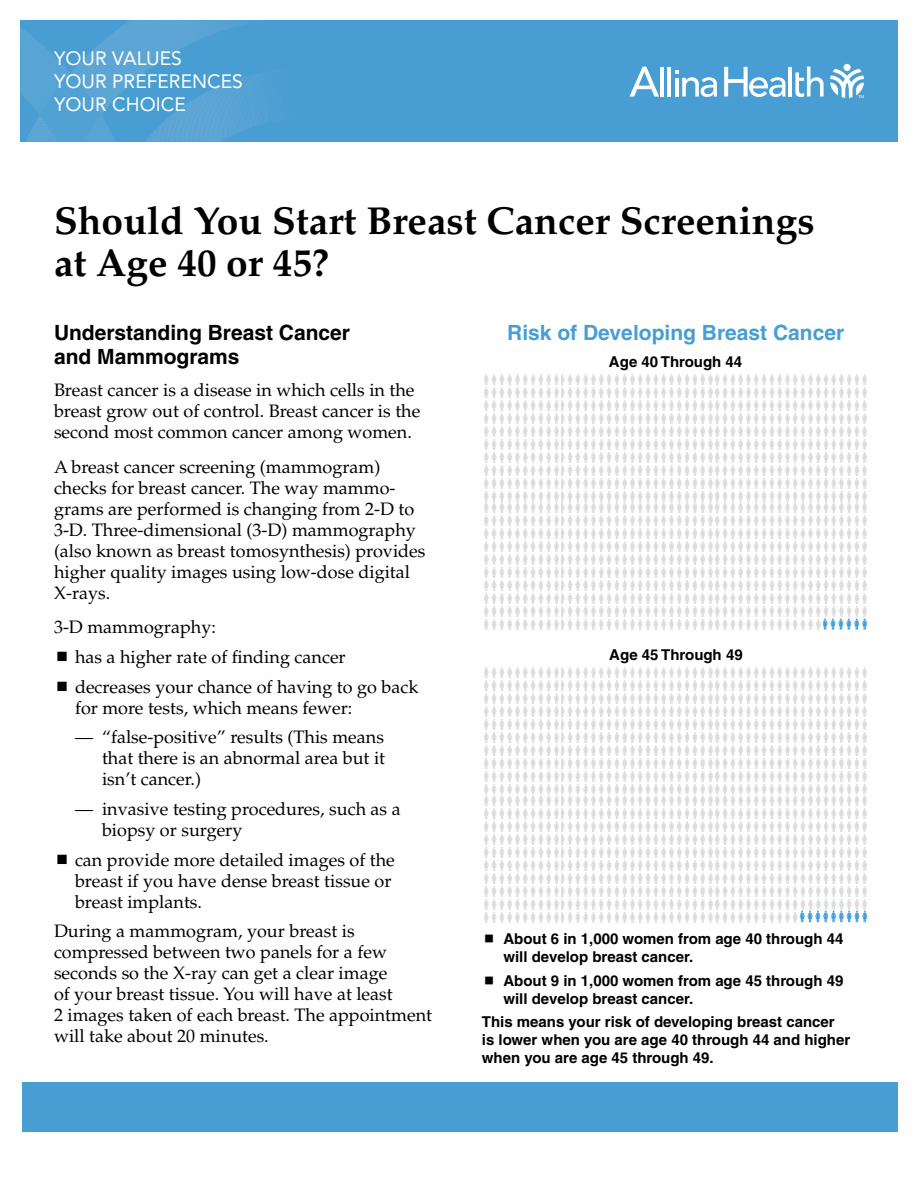
<style>
.page{position:relative;width:918px;height:1188px;background:#fff}
.page>*{position:absolute;margin:0;border:0;box-sizing:border-box;transform-origin:0 0}
.t1{font:700 39px/42px "Palatino";color:#000}
.t2{font:700 21px/24px "Helvetica";color:#000}
.t3{font:700 21px "Helvetica";color:#489ed2}
.t4{font:19.2px/23.1px "Avenir LT Std";color:#fff}
.t5{font:18px/21px "Palatino";color:#000}
.t6{font:700 15px/18px "Helvetica";color:#000}
</style>
<div class="page">
<div style="left:20px;top:20px;width:878px;height:122px;background:#489ed2"></div>
<svg style="left:20px;top:20px;width:246px;height:122px"></svg>
<svg style="left:830px;top:69px;width:34px;height:29px"></svg>
<div style="left:844px;top:64px;width:7px;height:7px;background:#fff;border-radius:50%"></div>
<hr style="left:660px;top:67px;width:4px;height:30px;background:#fff">
<hr style="left:667px;top:67px;width:4px;height:30px;background:#fff">
<hr style="left:789px;top:67px;width:3px;height:30px;background:#fff">
<svg style="left:795px;top:67px;width:29px;height:30px"></svg>
<svg style="left:675px;top:71px;width:42px;height:26px"></svg>
<svg style="left:629px;top:67px;width:30px;height:30px"></svg>
<svg style="left:724px;top:67px;width:62px;height:30px"></svg>
<div style="left:22px;top:1082px;width:876px;height:50px;background:#489ed2"></div>
<img style="left:561px;top:374px;width:306px;height:256px">
<img style="left:484px;top:374px;width:75px;height:256px">
<img style="left:823px;top:618px;width:45px;height:11px">
<img style="left:561px;top:667px;width:306px;height:256px">
<img style="left:484px;top:667px;width:75px;height:256px">
<img style="left:799px;top:910px;width:69px;height:12px">
<p class="t4" style="left:54px;top:47px;width:190px">YOUR VALUES<br>YOUR PREFERENCES<br>YOUR CHOICE</p>
<h1 class="t1" style="left:54px;top:200px;width:762px">Should You Start Breast Cancer Screenings at Age 40 or 45?</h1>
<p class="t2" style="left:54px;top:321px;width:298px">Understanding Breast Cancer and Mammograms</p>
<p class="t5" style="left:54px;top:380px;width:368px">Breast cancer is a disease in which cells in the breast grow out of control. Breast cancer is the second most common cancer among women.</p>
<p class="t5" style="left:54px;top:456px;width:373px">A breast cancer screening (mammogram) checks for breast cancer. The way mammo&shy;grams are performed is changing from 2-D to 3-D. Three-dimensional (3-D) mammography (also known as breast tomosynthesis) provides higher quality images using low-dose digital X-rays.</p>
<p class="t5" style="left:75px;top:612px;width:345px;line-height:29.8px;text-indent:-21px">3-D mammography:<br>has a higher rate of finding cancer decreases your chance of having to go back</p>
<p class="t5" style="left:75px;top:697px;width:279px">for more tests, which means fewer:</p>
<p class="t5" style="left:102px;top:727px;width:285px;text-align:justify;text-indent:-27px">— “false-positive” results (This means that there is an abnormal area but it isn’t cancer.)</p>
<p class="t5" style="left:102px;top:799px;width:300px;text-indent:-27px">— invasive testing procedures, such as a biopsy or surgery</p>
<p class="t5" style="left:75px;top:849px;width:321px">can provide more detailed images of the breast if you have dense breast tissue or breast implants.</p>
<p class="t5" style="left:54px;top:921px;width:380px">During a mammogram, your breast is compressed between two panels for a few seconds so the X-ray can get a clear image<br>of your breast tissue. You will have at least<br>2 images taken of each breast. The appointment will take about 20 minutes.</p>
<p class="t3" style="left:507px;top:320px;width:338px">Risk of Developing Breast Cancer</p>
<p class="t6" style="left:609px;top:353px;width:135px">Age 40 Through 44</p>
<p class="t6" style="left:609px;top:645px;width:135px">Age 45 Through 49</p>
<p class="t6" style="left:503px;top:930px;width:342px">About 6 in 1,000 women from age 40 through 44 will develop breast cancer.</p>
<p class="t6" style="left:503px;top:971px;width:342px">About 9 in 1,000 women from age 45 through 49 will develop breast cancer.</p>
<p class="t6" style="left:482px;top:1012px;width:370px">This means your risk of developing breast cancer is lower when you are age 40 through 44 and higher when you are age 45 through 49.</p>
</div>
